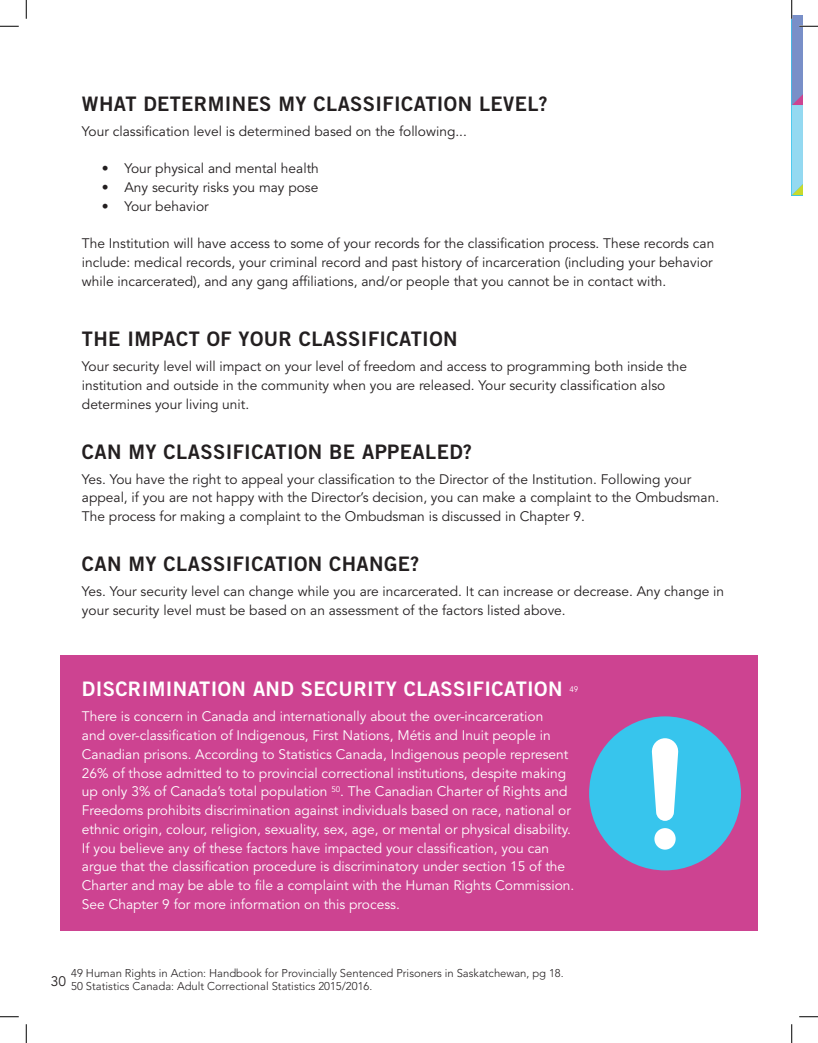
<style>
.page{position:relative;width:818px;height:1043px;background:#fff}
.page>*{position:absolute;margin:0;border:0;box-sizing:border-box;transform-origin:0 0}
.t1{font:20px "Trade Gothic LT Std Bd 2";letter-spacing:.02em;color:#231f20}
.t2{font:20px "Trade Gothic LT Std Bd 2";letter-spacing:.02em;color:#fff}
.t3{font:13.75px/18.8px "Avenir LT Std";color:#231f20}
.t4{font:13.75px/18.8px "Avenir LT Std";color:#fff}
.t5{font:300 11.25px/13.5px "Avenir LT Std";color:#231f20}
.t6{font:8px "Avenir LT Std";color:#fff}
</style>
<div class="page">
<div style="left:60px;top:655px;width:697px;height:276px;background:#cd4391"></div>
<div style="left:589px;top:716px;width:152px;height:154px;background:#37c5ed;border-radius:50%"></div>
<svg style="left:651px;top:738px;width:27px;height:82px"></svg>
<div style="left:654px;top:828px;width:21px;height:21px;background:#fff;border-radius:50%"></div>
<svg style="left:0;top:25px;width:19px;height:2px"></svg>
<svg style="left:0;top:1016px;width:19px;height:1px"></svg>
<svg style="left:799px;top:1016px;width:19px;height:1px"></svg>
<svg style="left:25px;top:0;width:2px;height:19px"></svg>
<svg style="left:25px;top:1024px;width:2px;height:18px"></svg>
<svg style="left:791px;top:0;width:27px;height:195px"></svg>
<svg style="left:791px;top:1024px;width:1px;height:18px"></svg>
<h1 class="t1" style="left:82px;top:91px;width:467px">WHAT DETERMINES MY CLASSIFICATION LEVEL?</h1>
<p class="t3" style="left:82px;top:122px;width:386px">Your classification level is determined based on the following...</p>
<p class="t3" style="left:102px;top:159px;width:218px">• Your physical and mental health</p>
<p class="t3" style="left:102px;top:178px;width:218px">• Any security risks you may pose</p>
<p class="t3" style="left:102px;top:197px;width:108px">• Your behavior</p>
<p class="t3" style="left:82px;top:234px;width:634px">The Institution will have access to some of your records for the classification process. These records can include: medical records, your criminal record and past history of incarceration (including your behavior while incarcerated), and any gang affiliations, and/or people that you cannot be in contact with.</p>
<h1 class="t1" style="left:82px;top:326px;width:377px">THE IMPACT OF YOUR CLASSIFICATION</h1>
<p class="t3" style="left:82px;top:357px;width:606px">Your security level will impact on your level of freedom and access to programming both inside the institution and outside in the community when you are released. Your security classification also determines your living unit.</p>
<h1 class="t1" style="left:82px;top:439px;width:391px">CAN MY CLASSIFICATION BE APPEALED?</h1>
<p class="t3" style="left:82px;top:470px;width:638px">Yes. You have the right to appeal your classification to the Director of the Institution. Following your appeal, if you are not happy with the Director’s decision, you can make a complaint to the Ombudsman.<br>The process for making a complaint to the Ombudsman is discussed in Chapter 9.</p>
<h1 class="t1" style="left:82px;top:551px;width:339px">CAN MY CLASSIFICATION CHANGE?</h1>
<p class="t3" style="left:82px;top:582px;width:643px">Yes. Your security level can change while you are incarcerated. It can increase or decrease. Any change in your security level must be based on an assessment of the factors listed above.</p>
<h1 class="t2" style="left:82px;top:676px;width:482px">DISCRIMINATION AND SECURITY CLASSIFICATION</h1>
<p class="t6" style="left:569px;top:684px;width:10px">49</p>
<p class="t4" style="left:82px;top:707px;width:494px">There is concern in Canada and internationally about the over-incarceration<br>and over-classification of Indigenous, First Nations, Métis and Inuit people in Canadian prisons. According to Statistics Canada, Indigenous people represent 26% of those admitted to to provincial correctional institutions, despite making up only 3% of Canada’s total population <sup>50</sup>. The Canadian Charter of Rights and Freedoms prohibits discrimination against individuals based on race, national or ethnic origin, colour, religion, sexuality, sex, age, or mental or physical disability.<br>If you believe any of these factors have impacted your classification, you can argue that the classification procedure is discriminatory under section 15 of the Charter and may be able to file a complaint with the Human Rights Commission.<br>See Chapter 9 for more information on this process.</p>
<p class="t5" style="left:71px;top:966px;width:494px">49 Human Rights in Action: Handbook for Provincially Sentenced Prisoners in Saskatchewan, pg 18.<br>50 Statistics Canada: Adult Correctional Statistics 2015/2016.</p>
<p class="t3" style="left:51px;top:972px;width:17px">30</p>
</div>
